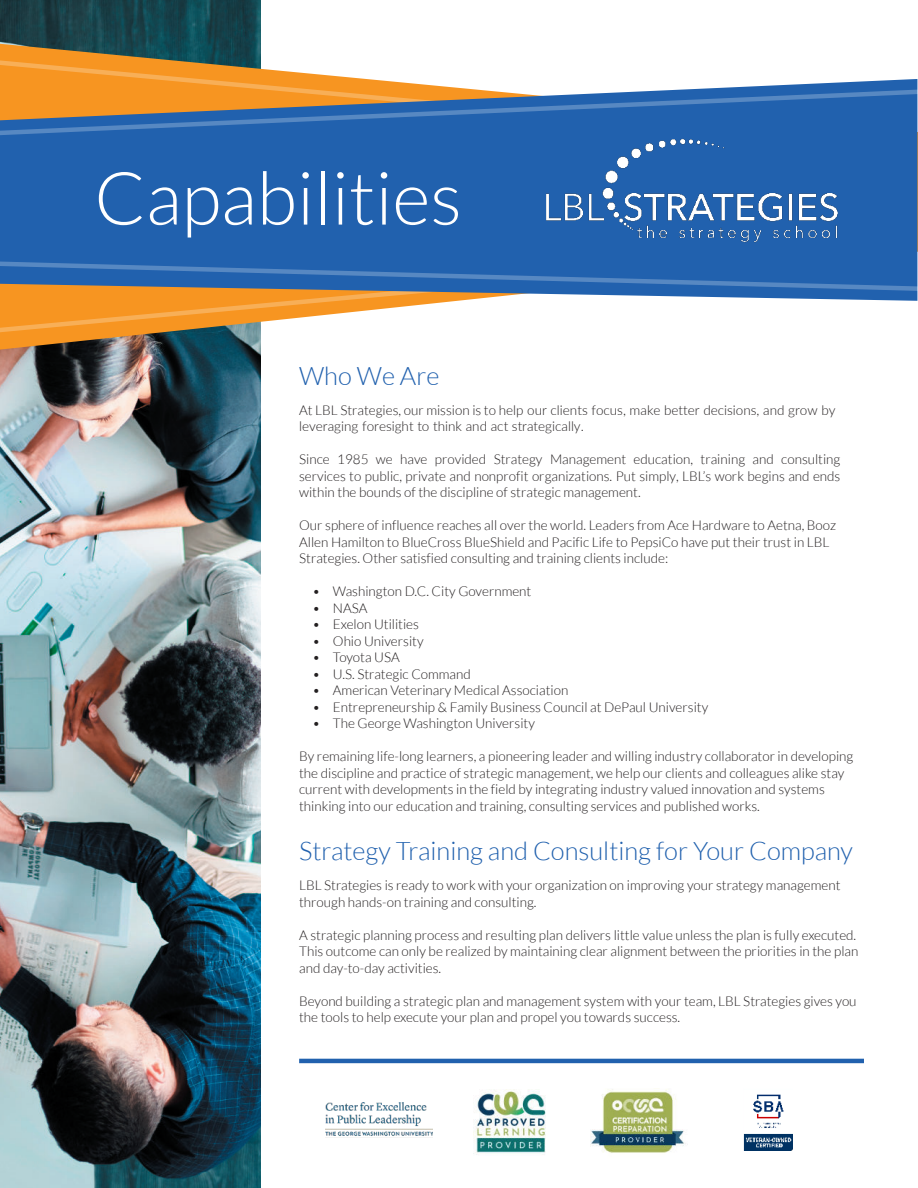
<style>
.page{position:relative;width:918px;height:1188px;background:#fff}
.page>*{position:absolute;margin:0;border:0;box-sizing:border-box;transform-origin:0 0}
.t1{font:300 73.5px "Lato";color:#fff}
.t2{font:300 25.5px "Lato";color:#2161ae}
.t3{font:300 13.5px/16.5px "Lato";color:#231f20}
</style>
<div class="page">
<img style="left:0;top:0;width:260px;height:1188px">
<svg style="left:0;top:301px;width:455px;height:48px"></svg>
<svg style="left:0;top:30px;width:366px;height:49px"></svg>
<img style="left:325px;top:1102px;width:107px;height:34px">
<svg style="left:0;top:79px;width:917px;height:222px;fill:#2161ae"></svg>
<svg style="left:0;top:259px;width:918px;height:41px"></svg>
<svg style="left:0;top:85px;width:918px;height:54px"></svg>
<img style="left:744px;top:1094px;width:49px;height:57px">
<hr style="left:299px;top:1059px;width:565px;height:4px;background:#2161ae">
<img style="left:542px;top:138px;width:300px;height:108px">
<img style="left:473px;top:1089px;width:73px;height:66px">
<img style="left:590px;top:1089px;width:96px;height:64px">
<h1 class="t1" style="left:94px;top:169px;width:369px">Capabilities</h1>
<h2 class="t2" style="left:299px;top:365px;width:142px">Who We Are</h2>
<p class="t3" style="left:299px;top:402px;width:538px">At LBL Strategies, our mission is to help our clients focus, make better decisions, and grow by leveraging foresight to think and act strategically.</p>
<p class="t3" style="left:299px;top:452px;width:543px;text-align:justify">Since 1985 we have provided Strategy Management education, training and consulting services to public, private and nonprofit organizations. Put simply, LBL’s work begins and ends within the bounds of the discipline of strategic management.</p>
<p class="t3" style="left:299px;top:518px;width:539px">Our sphere of influence reaches all over the world. Leaders from Ace Hardware to Aetna, Booz<br>Allen Hamilton to BlueCross BlueShield and Pacific Life to PepsiCo have put their trust in LBL<br>Strategies. Other satisfied consulting and training clients include:</p>
<p class="t3" style="left:313px;top:584px;width:220px">• Washington D.C. City Government</p>
<p class="t3" style="left:313px;top:601px;width:56px">• NASA</p>
<p class="t3" style="left:313px;top:617px;width:108px">• Exelon Utilities</p>
<p class="t3" style="left:313px;top:634px;width:112px">• Ohio University</p>
<p class="t3" style="left:313px;top:650px;width:89px">• Toyota USA</p>
<p class="t3" style="left:313px;top:667px;width:160px">• U.S. Strategic Command</p>
<p class="t3" style="left:313px;top:683px;width:257px">• American Veterinary Medical Association</p>
<p class="t3" style="left:313px;top:700px;width:397px">• Entrepreneurship &amp; Family Business Council at DePaul University</p>
<p class="t3" style="left:313px;top:716px;width:224px">• The George Washington University</p>
<p class="t3" style="left:299px;top:749px;width:556px">By remaining life-long learners, a pioneering leader and willing industry collaborator in developing the discipline and practice of strategic management, we help our clients and colleagues alike stay current with developments in the field by integrating industry valued innovation and systems thinking into our education and training, consulting services and published works.</p>
<h2 class="t2" style="left:299px;top:841px;width:555px">Strategy Training and Consulting for Your Company</h2>
<p class="t3" style="left:299px;top:878px;width:543px">LBL Strategies is ready to work with your organization on improving your strategy management through hands-on training and consulting.</p>
<p class="t3" style="left:299px;top:928px;width:561px">A strategic planning process and resulting plan delivers little value unless the plan is fully executed.<br>This outcome can only be realized by maintaining clear alignment between the priorities in the plan and day-to-day activities.</p>
<p class="t3" style="left:299px;top:994px;width:559px">Beyond building a strategic plan and management system with your team, LBL Strategies gives you the tools to help execute your plan and propel you towards success.</p>
</div>
